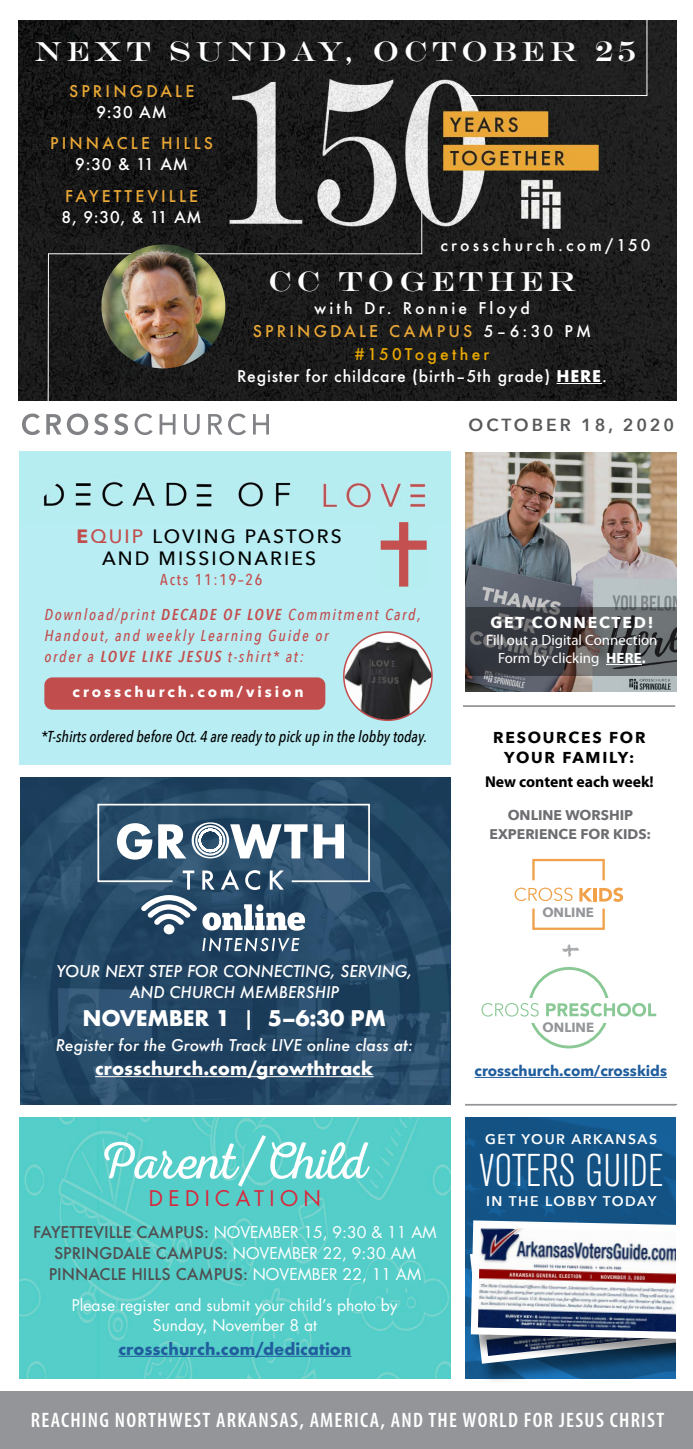
<style>
.page{position:relative;width:693px;height:1449px;background:#fff}
.page>*{position:absolute;margin:0;border:0;box-sizing:border-box;transform-origin:0 0}
.t1{font:52.5px "Nexa Rust Script L 0";letter-spacing:-.005em;color:#fff}
.t2{font:300 condensed 45.5px "Akzidenz Grotesk BE";color:#fff}
.t3{font:28px "Engravers";letter-spacing:.16em;color:#fff}
.t4{font:600 condensed 21px "Myriad Pro";letter-spacing:.06em;color:#fff}
.t5{font:700 21px "Futura";letter-spacing:-.02em;color:#fff}
.t6{font:21px "Futura";letter-spacing:.26em;color:#d9263b}
.t7{font:500 19.25px/22.8px "Avenir Next";letter-spacing:.11em;color:#000;text-align:center}
.t8{font:700 17.5px "Futura";color:#fff}
.t9{font:600 17.5px "Avenir Next";letter-spacing:.17em;color:#58595b}
.t10{font:500 15.75px/22.8px "Futura";letter-spacing:.2em;color:#fff;text-align:center}
.t11{font:500 15.75px/21px "Futura";color:#4f4f51;text-align:center}
.t12{font:italic 500 15.75px/21px "Avenir Next Condensed";letter-spacing:.11em;color:#c24d4d}
.t13{font:italic 500 15.75px/21px "Futura";color:#fff;text-align:center}
.t14{font:15.75px/19.2px "Futura";color:#fff;text-align:center}
.t15{font:italic 500 15.75px "Avenir Next Condensed";color:#000}
.t16{font:500 15.75px "Futura";letter-spacing:.2em;color:#eaa836}
.t17{font:700 15.75px "Futura";color:#215e9e}
.t18{font:700 15.75px/19.2px "Avenir Next";letter-spacing:.11em;color:#000;text-align:center}
.t19{font:700 15.75px "Myriad Pro";color:#000}
.t20{font:700 15.75px "Avenir Next";letter-spacing:.11em;color:#fff}
.t21{font:500 15.75px "Avenir Next Condensed";letter-spacing:.11em;color:#c24d4d}
.t22{font:14.88px/17.5px "Myriad Pro";color:#fff;text-align:center}
.t23{font:700 14.88px "Avenir Next";color:#215e9e}
.t24{font:700 14.88px "Avenir Next";letter-spacing:.2em;color:#fff}
.t25{font:700 14px/19.2px "Avenir Next";color:#6d6e71;text-align:center}
.t26{font:600 14px "Avenir Next";letter-spacing:.11em;color:#fff}
.t27{font:700 13.3px "Avenir Next";color:#939598}
.s1{color:#eaa836}
.s2{color:#eaa900}
.s3{font-weight:700}
.s4{font-weight:700;color:#c24d4d}
.s5{color:#c24d4d}
.s6{font-weight:600}
.s7{font-weight:500}
.s8{font-family:"Futura"}
.s9{font-weight:400;color:#fff}
</style>
<div class="page">
<img style="left:19px;top:20px;width:657px;height:381px">
<img style="left:465px;top:452px;width:211px;height:240px">
<div style="left:20px;top:523px;width:431px;height:241px;background:#b8edf3"></div>
<img style="left:19px;top:1118px;width:432px;height:261px">
<div style="left:0;top:1391px;width:693px;height:58px;background:#939598"></div>
<svg style="left:22px;top:414px;width:18px;height:21px"></svg>
<svg style="left:46px;top:413px;width:42px;height:22px"></svg>
<svg style="left:94px;top:414px;width:14px;height:21px"></svg>
<svg style="left:114px;top:414px;width:14px;height:21px"></svg>
<svg style="left:135px;top:414px;width:18px;height:21px"></svg>
<svg style="left:160px;top:414px;width:16px;height:21px"></svg>
<svg style="left:184px;top:414px;width:16px;height:21px"></svg>
<svg style="left:208px;top:414px;width:14px;height:21px"></svg>
<svg style="left:228px;top:414px;width:18px;height:21px"></svg>
<svg style="left:253px;top:414px;width:16px;height:21px"></svg>
<svg style="left:562px;top:944px;width:17px;height:13px"></svg>
<div style="left:528px;top:967px;width:82px;height:81px;border:3px solid #8ac996;border-radius:50%"></div>
<div style="left:528px;top:998px;width:85px;height:25px;background:#fff"></div>
<svg style="left:481px;top:1003px;width:58px;height:14px"></svg>
<svg style="left:546px;top:1003px;width:110px;height:14px"></svg>
<svg style="left:532px;top:909px;width:73px;height:21px"></svg>
<svg style="left:532px;top:859px;width:73px;height:21px"></svg>
<svg style="left:515px;top:888px;width:57px;height:13px"></svg>
<svg style="left:579px;top:888px;width:13px;height:14px"></svg>
<hr style="left:593px;top:888px;width:3px;height:14px;background:#f0a14a">
<svg style="left:599px;top:888px;width:24px;height:14px"></svg>
<svg style="left:466px;top:608px;width:211px;height:68px;background:#4c4d51"></svg>
<hr style="left:606px;top:664px;width:36px;height:1px;background:#fff">
<hr style="left:463px;top:705px;width:212px;height:2px;background:#939598">
<hr style="left:465px;top:1104px;width:212px;height:2px;background:#939598">
<hr style="left:475px;top:1077px;width:192px;height:1px;background:#215e9e">
<div style="left:44px;top:677px;width:281px;height:33px;background:#c24d4d;border-radius:8px"></div>
<hr style="left:118px;top:1356px;width:233px;height:1px;background:#215e9e">
<svg style="left:48px;top:210px;width:374px;height:191px;background:#1f1f1f"></svg>
<svg style="left:464px;top:20px;width:184px;height:76px;background:#222"></svg>
<hr style="left:557px;top:383px;width:45px;height:1px;background:#fff">
<img style="left:101px;top:244px;width:124px;height:124px;border-radius:62px">
<img style="left:20px;top:777px;width:430px;height:328px">
<hr style="left:95px;top:1076px;width:279px;height:1px;background:#fff">
<svg style="left:97px;top:803px;width:274px;height:149px"></svg>
<img style="left:465px;top:1118px;width:211px;height:261px">
<div style="left:469px;top:1235px;width:224px;height:150px;background:#000;opacity:.42"></div>
<svg style="left:466px;top:1217px;width:211px;height:151px"></svg>
<div style="left:677px;top:1105px;width:16px;height:281px;background:#fff"></div>
<div style="left:344px;top:632px;width:88px;height:88px;background:#fff;border-radius:50%"></div>
<img style="left:344px;top:641px;width:88px;height:79px">
<div style="left:343px;top:631px;width:90px;height:90px;border:2px solid #c24d4d;border-radius:50%"></div>
<img style="left:20px;top:452px;width:431px;height:71px">
<img style="left:380px;top:518px;width:49px;height:71px">
<img style="left:381px;top:522px;width:46px;height:65px">
<h3 class="t3" style="left:35px;top:34px;width:603px">NEXT SUNDAY, OCTOBER 25</h3>
<p class="t16" style="left:69px;top:80px;width:127px">SPRINGDALE</p>
<p class="t10" style="left:96px;top:100px;width:72px">9:30 AM</p>
<p class="t16" style="left:50px;top:132px;width:165px">PINNACLE HILLS</p>
<p class="t10" style="left:75px;top:153px;width:114px">9:30 &amp; 11 AM</p>
<p class="t16" style="left:65px;top:185px;width:135px">FAYETTEVILLE</p>
<p class="t10" style="left:62px;top:205px;width:142px">8, 9:30, &amp; 11 AM</p>
<p class="t10" style="left:441px;top:234px;width:212px">crosschurch.com/150</p>
<h3 class="t3" style="left:268px;top:265px;width:309px">CC TOGETHER</h3>
<p class="t10" style="left:237px;top:297px;width:371px">with Dr. Ronnie Floyd<br><span class="s1">SPRINGDALE CAMPUS</span> 5–6:30 PM <span class="s2">#150Together<br></span>Register for childcare (birth–5th grade) <span class="s3">HERE</span>.</p>
<p class="t9" style="left:469px;top:410px;width:207px">OCTOBER 18, 2020</p>
<p class="t7" style="left:77px;top:524px;width:267px"><span class="s4">E</span><span class="s5">QUIP</span> LOVING PASTORS<br>AND MISSIONARIES</p>
<p class="t21" style="left:160px;top:570px;width:104px">Acts 11:19–26</p>
<p class="t12" style="left:44px;top:604px;width:378px">Download/print <span class="s6">DECADE OF LOVE</span> Commitment Card,<br>Handout, and weekly Learning Guide or<br>order a <span class="s6">LOVE LIKE JESUS</span> t-shirt* at:</p>
<p class="t24" style="left:73px;top:679px;width:233px">crosschurch.com/vision</p>
<p class="t15" style="left:41px;top:727px;width:388px">*T-shirts ordered before Oct. 4 are ready to pick up in the lobby today.</p>
<p class="t13" style="left:56px;top:961px;width:357px">YOUR NEXT STEP FOR CONNECTING, SERVING,<br>AND CHURCH MEMBERSHIP</p>
<h3 class="t5" style="left:83px;top:1003px;width:305px">NOVEMBER 1 <span class="s7">|</span> 5–6:30 PM</h3>
<p class="t13" style="left:56px;top:1034px;width:359px">Register for the Growth Track LIVE online class at:</p>
<p class="t8" style="left:95px;top:1056px;width:280px">crosschurch.com/growthtrack</p>
<h1 class="t1" style="left:102px;top:1133px;width:268px">Parent<span class="s8">/</span>Child</h1>
<h3 class="t6" style="left:149px;top:1185px;width:174px">DEDICATION</h3>
<p class="t11" style="left:33px;top:1221px;width:405px">FAYETTEVILLE CAMPUS: <span class="s9">NOVEMBER 15, 9:30 &amp; 11 AM<br></span>SPRINGDALE CAMPUS: <span class="s9">NOVEMBER 22, 9:30 AM<br></span>PINNACLE HILLS CAMPUS: <span class="s9">NOVEMBER 22, 11 AM</span></p>
<p class="t14" style="left:72px;top:1296px;width:327px">Please register and submit your child’s photo by<br>Sunday, November 8 at</p>
<p class="t17" style="left:118px;top:1338px;width:235px">crosschurch.com/dedication</p>
<p class="t20" style="left:490px;top:609px;width:164px">GET CONNECTED!</p>
<p class="t22" style="left:486px;top:632px;width:173px">Fill out a Digital Connection<br>Form by clicking <span class="s3">HERE.</span></p>
<p class="t18" style="left:493px;top:728px;width:154px">RESOURCES FOR<br>YOUR FAMILY:</p>
<p class="t19" style="left:485px;top:773px;width:170px">New content each week!</p>
<p class="t25" style="left:490px;top:805px;width:163px">ONLINE WORSHIP<br>EXPERIENCE FOR KIDS:</p>
<p class="t27" style="left:542px;top:901px;width:53px">ONLINE</p>
<p class="t27" style="left:543px;top:1016px;width:53px">ONLINE</p>
<p class="t23" style="left:475px;top:1058px;width:194px">crosschurch.com/crosskids</p>
<p class="t26" style="left:485px;top:1128px;width:173px">GET YOUR ARKANSAS</p>
<h2 class="t2" style="left:479px;top:1146px;width:186px">VOTERS GUIDE</h2>
<p class="t26" style="left:486px;top:1189px;width:172px">IN THE LOBBY TODAY</p>
<h3 class="t4" style="left:31px;top:1408px;width:635px">REACHING NORTHWEST ARKANSAS, AMERICA, AND THE WORLD FOR JESUS CHRIST</h3>
</div>
